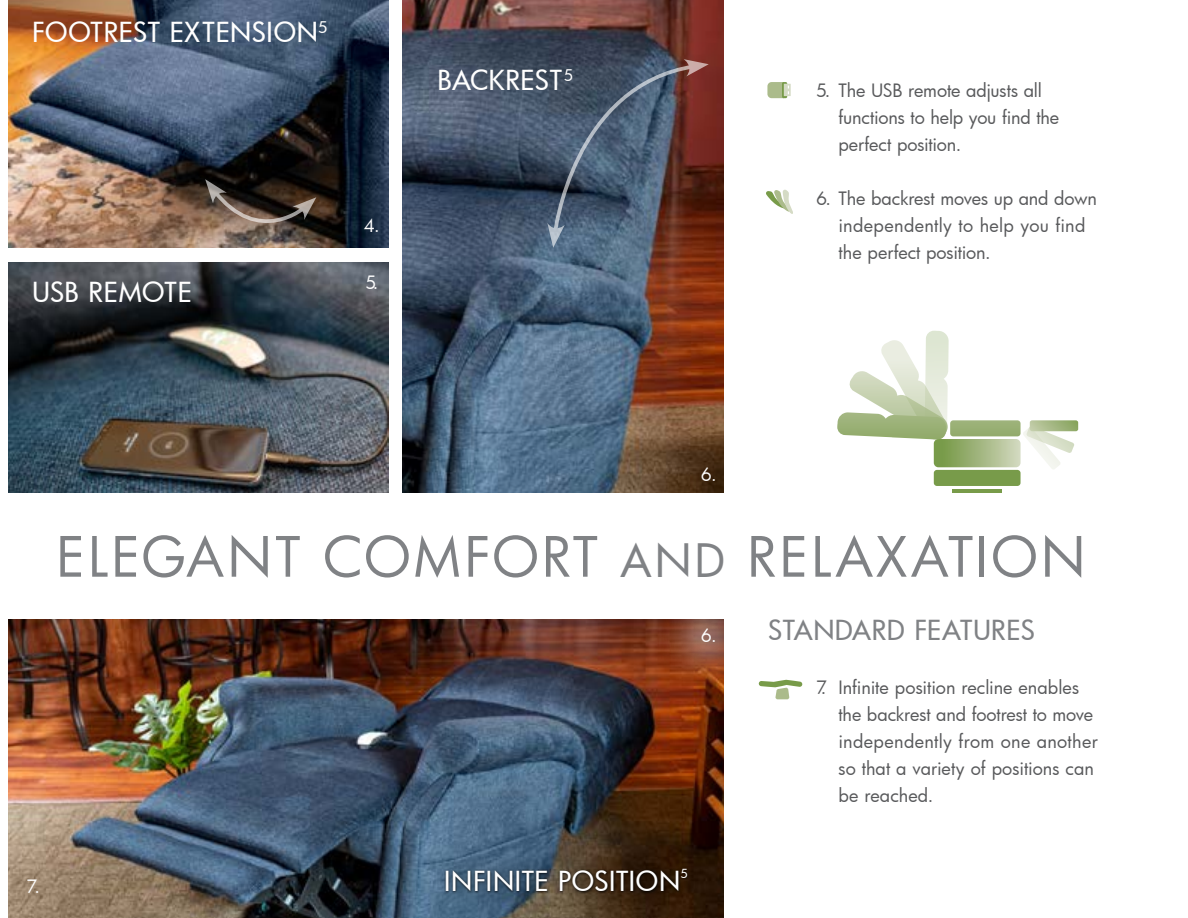
<style>
.page{position:relative;width:1188px;height:918px;background:#fff}
.page>*{position:absolute;margin:0;border:0;box-sizing:border-box;transform-origin:0 0}
.t1{font:54px "Futura";letter-spacing:.055em;color:#808285}
.t2{font:500 27px "Futura";letter-spacing:.02em;color:#fff}
.t3{font:500 27px "Futura";letter-spacing:.01em;color:#808285}
.t4{font:18px/27px "Futura";letter-spacing:-.005em;color:#58595b}
.t5{font:18px "Futura";color:#fff}
.t6{font:500 12.3px "Futura";color:#fff}
.s1{font-size:45px}
</style>
<div class="page">
<img style="left:403px;top:0;width:321px;height:492px">
<img style="left:9px;top:619px;width:715px;height:299px">
<img style="left:9px;top:0;width:379px;height:248px">
<img style="left:9px;top:262px;width:379px;height:230px">
<div style="left:653px;top:579px;width:111px;height:113px;background:#fff;opacity:.8"></div>
<hr style="left:952px;top:489px;width:50px;height:3px;background:#789b49">
<svg style="left:837px;top:331px;width:241px;height:155px"></svg>
<svg style="left:547px;top:59px;width:162px;height:189px;background:#52515e"></svg>
<svg style="left:205px;top:179px;width:111px;height:50px;background:#4d4037"></svg>
<div style="left:427px;top:852px;width:277px;height:57px;background:#000;opacity:.4"></div>
<svg style="left:759px;top:680px;width:43px;height:19px"></svg>
<svg style="left:767px;top:82px;width:24px;height:16px"></svg>
<svg style="left:766px;top:189px;width:27px;height:25px"></svg>
<h2 class="t2" style="left:32px;top:14px;width:297px">FOOTREST EXTENSION<sup>5</sup></h2>
<h2 class="t2" style="left:32px;top:273px;width:161px">USB REMOTE</h2>
<p class="t5" style="left:364px;top:213px;width:17px">4.</p>
<p class="t5" style="left:365px;top:270px;width:14px">5.</p>
<h2 class="t2" style="left:437px;top:62px;width:137px">BACKREST <sup>5</sup></h2>
<p class="t5" style="left:701px;top:462px;width:17px">6.</p>
<p class="t4" style="left:838px;top:76px;width:222px;text-indent:-22px">5. The USB remote adjusts all functions to help you find the perfect position.</p>
<p class="t4" style="left:838px;top:184px;width:260px;text-indent:-22px">6. The backrest moves up and down independently to help you find the perfect position.</p>
<h1 class="t1" style="left:56px;top:520px;width:1031px">ELEGANT COMFORT <span class="s1">AND</span> RELAXATION</h1>
<p class="t5" style="left:26px;top:874px;width:15px">7.</p>
<p class="t5" style="left:701px;top:623px;width:17px">6.</p>
<h2 class="t2" style="left:444px;top:863px;width:238px">INFINITE POSITION</h2>
<p class="t6" style="left:681px;top:865px;width:9px">5</p>
<h2 class="t3" style="left:768px;top:612px;width:269px">STANDARD FEATURES</h2>
<p class="t4" style="left:839px;top:673px;width:261px;text-indent:-22px">7. Infinite position recline enables the backrest and footrest to move independently from one another so that a variety of positions can be reached.</p>
</div>
